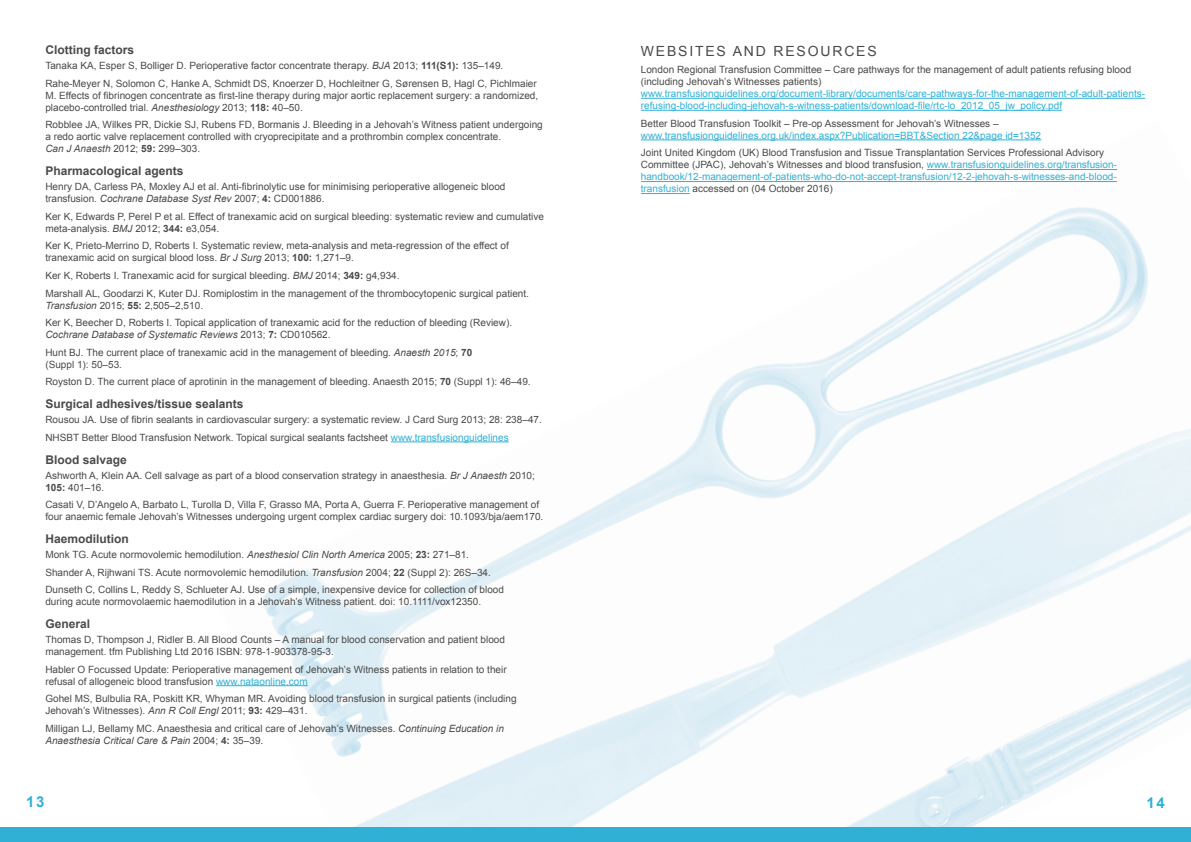
<style>
.page{position:relative;width:1191px;height:842px;background:#fff}
.page>*{position:absolute;margin:0;border:0;box-sizing:border-box;transform-origin:0 0}
._31_FOLIO_RIGHT{font:700 15px "Arial";color:#30b0d5}
._16_BODY_COPY_SUBHEA{font:14px "Arial";letter-spacing:.13em;color:#4a4a49}
._20_BODY_COPY_SUB_SU{font:700 12px "Arial";color:#4a4a49}
._22_REFERENCES_BODY{font:10px/12px "Arial";color:#4a4a49}
._22_REFERENCES_BODY-2{font:10px/12px "Arial";color:#30b0d5}
.s1{font-style:italic}
.s2{font-weight:700}
.s3{color:#30b0d5}
.s4{color:#4a4a49}
</style>
<div class="page">
<img style="left:216px;top:139px;width:975px;height:689px">
<div style="left:0;top:828px;width:595px;height:14px;background:#30b0d5"></div>
<div style="left:595px;top:828px;width:596px;height:14px;background:#30b0d5"></div>
<hr style="left:391px;top:441px;width:118px;height:1px;background:#30b0d5">
<hr style="left:216px;top:685px;width:92px;height:1px;background:#30b0d5">
<hr style="left:641px;top:98px;width:504px;height:1px;background:#30b0d5">
<hr style="left:641px;top:110px;width:421px;height:1px;background:#30b0d5">
<hr style="left:641px;top:140px;width:400px;height:1px;background:#30b0d5">
<hr style="left:926px;top:169px;width:191px;height:1px;background:#30b0d5">
<hr style="left:641px;top:181px;width:475px;height:1px;background:#30b0d5">
<hr style="left:641px;top:193px;width:49px;height:1px;background:#30b0d5">
<p class="_20_BODY_COPY_SUB_SU" style="left:45px;top:42px;width:90px">Clotting factors</p>
<p class="_22_REFERENCES_BODY" style="left:45px;top:60px;width:459px">Tanaka KA, Esper S, Bolliger D. Perioperative factor concentrate therapy. <span class="s1">BJA</span> 2013; <span class="s2">111(S1):</span> 135–149.</p>
<p class="_22_REFERENCES_BODY" style="left:45px;top:77px;width:494px">Rahe-Meyer N, Solomon C, Hanke A, Schmidt DS, Knoerzer D, Hochleitner G, Sørensen B, Hagl C, Pichlmaier<br>M. Effects of fibrinogen concentrate as first-line therapy during major aortic replacement surgery: a randomized, placebo-controlled trial. <span class="s1">Anesthesiology</span> 2013; <span class="s2">118:</span> 40–50.</p>
<p class="_22_REFERENCES_BODY" style="left:45px;top:119px;width:499px">Robblee JA, Wilkes PR, Dickie SJ, Rubens FD, Bormanis J. Bleeding in a Jehovah’s Witness patient undergoing a redo aortic valve replacement controlled with cryoprecipitate and a prothrombin complex concentrate.<br><span class="s1">Can J Anaesth</span> 2012; <span class="s2">59:</span> 299–303.</p>
<p class="_20_BODY_COPY_SUB_SU" style="left:45px;top:163px;width:140px">Pharmacological agents</p>
<p class="_22_REFERENCES_BODY" style="left:45px;top:181px;width:461px">Henry DA, Carless PA, Moxley AJ et al. Anti-fibrinolytic use for minimising perioperative allogeneic blood transfusion. <span class="s1">Cochrane Database Syst Rev</span> 2007; <span class="s2">4:</span> CD001886.</p>
<p class="_22_REFERENCES_BODY" style="left:45px;top:210px;width:500px">Ker K, Edwards P, Perel P et al. Effect of tranexamic acid on surgical bleeding: systematic review and cumulative meta-analysis. <span class="s1">BMJ</span> 2012; <span class="s2">344:</span> e3,054.</p>
<p class="_22_REFERENCES_BODY" style="left:45px;top:240px;width:465px">Ker K, Prieto-Merrino D, Roberts I. Systematic review, meta-analysis and meta-regression of the effect of tranexamic acid on surgical blood loss. <span class="s1">Br J Surg</span> 2013; <span class="s2">100:</span> 1,271–9.</p>
<p class="_22_REFERENCES_BODY" style="left:45px;top:269px;width:356px">Ker K, Roberts I. Tranexamic acid for surgical bleeding. <span class="s1">BMJ</span> 2014; <span class="s2">349:</span> g4,934.</p>
<p class="_22_REFERENCES_BODY" style="left:45px;top:287px;width:485px">Marshall AL, Goodarzi K, Kuter DJ. Romiplostim in the management of the thrombocytopenic surgical patient.<br><span class="s1">Transfusion</span> 2015; <span class="s2">55:</span> 2,505–2,510.</p>
<p class="_22_REFERENCES_BODY" style="left:45px;top:317px;width:468px">Ker K, Beecher D, Roberts I. Topical application of tranexamic acid for the reduction of bleeding (Review).<br><span class="s1">Cochrane Database of Systematic Reviews</span> 2013; <span class="s2">7:</span> CD010562.</p>
<p class="_22_REFERENCES_BODY" style="left:45px;top:346px;width:428px">Hunt BJ. The current place of tranexamic acid in the management of bleeding. <span class="s1">Anaesth 2015</span>; <span class="s2">70 </span>(Suppl 1): 50–53.</p>
<p class="_22_REFERENCES_BODY" style="left:45px;top:376px;width:487px">Royston D. The current place of aprotinin in the management of bleeding. Anaesth 2015; <span class="s2">70</span> (Suppl 1): 46–49.</p>
<p class="_20_BODY_COPY_SUB_SU" style="left:45px;top:396px;width:200px">Surgical adhesives/tissue sealants</p>
<p class="_22_REFERENCES_BODY" style="left:45px;top:414px;width:498px">Rousou JA. Use of fibrin sealants in cardiovascular surgery: a systematic review. J Card Surg 2013; 28: 238–47.</p>
<p class="_22_REFERENCES_BODY" style="left:45px;top:431px;width:465px">NHSBT Better Blood Transfusion Network. Topical surgical sealants factsheet <span class="s3">www.transfusionguidelines</span></p>
<p class="_20_BODY_COPY_SUB_SU" style="left:45px;top:452px;width:83px">Blood salvage</p>
<p class="_22_REFERENCES_BODY" style="left:45px;top:469px;width:491px">Ashworth A, Klein AA. Cell salvage as part of a blood conservation strategy in anaesthesia. <span class="s1">Br J Anaesth</span> 2010;<br><span class="s2">105:</span> 401–16.</p>
<p class="_22_REFERENCES_BODY" style="left:45px;top:499px;width:499px">Casati V, D’Angelo A, Barbato L, Turolla D, Villa F, Grasso MA, Porta A, Guerra F. Perioperative management of four anaemic female Jehovah’s Witnesses undergoing urgent complex cardiac surgery doi: 10.1093/bja/aem170.</p>
<p class="_20_BODY_COPY_SUB_SU" style="left:45px;top:531px;width:85px">Haemodilution</p>
<p class="_22_REFERENCES_BODY" style="left:45px;top:548px;width:425px">Monk TG. Acute normovolemic hemodilution. <span class="s1">Anesthesiol Clin North America</span> 2005; <span class="s2">23:</span> 271–81.</p>
<p class="_22_REFERENCES_BODY" style="left:45px;top:566px;width:447px">Shander A, Rijhwani TS. Acute normovolemic hemodilution. <span class="s1">Transfusion</span> 2004; <span class="s2">22</span> (Suppl 2): 26S–34.</p>
<p class="_22_REFERENCES_BODY" style="left:45px;top:584px;width:460px">Dunseth C, Collins L, Reddy S, Schlueter AJ. Use of a simple, inexpensive device for collection of blood during acute normovolaemic haemodilution in a Jehovah’s Witness patient. doi: 10.1111/vox12350.</p>
<p class="_20_BODY_COPY_SUB_SU" style="left:45px;top:616px;width:46px">General</p>
<p class="_22_REFERENCES_BODY" style="left:45px;top:634px;width:461px">Thomas D, Thompson J, Ridler B. All Blood Counts – A manual for blood conservation and patient blood management. tfm Publishing Ltd 2016 ISBN: 978-1-903378-95-3.</p>
<p class="_22_REFERENCES_BODY" style="left:45px;top:663px;width:463px">Habler O Focussed Update: Perioperative management of Jehovah’s Witness patients in relation to their refusal of allogeneic blood transfusion <span class="s3">www.nataonline.com</span></p>
<p class="_22_REFERENCES_BODY" style="left:45px;top:693px;width:473px">Gohel MS, Bulbulia RA, Poskitt KR, Whyman MR. Avoiding blood transfusion in surgical patients (including<br>Jehovah’s Witnesses). <span class="s1">Ann R Coll Engl</span> 2011; <span class="s2">93:</span> 429–431.</p>
<p class="_22_REFERENCES_BODY" style="left:45px;top:722px;width:460px">Milligan LJ, Bellamy MC. Anaesthesia and critical care of Jehovah’s Witnesses. <span class="s1">Continuing Education in<br>Anaesthesia Critical Care &amp; Pain</span> 2004; <span class="s2">4:</span> 35–39.</p>
<p class="_16_BODY_COPY_SUBHEA" style="left:641px;top:41px;width:237px">WEBSITES AND RESOURCES</p>
<p class="_22_REFERENCES_BODY-2" style="left:641px;top:64px;width:506px"><span class="s4">London Regional Transfusion Committee – Care pathways for the management of adult patients refusing blood (including Jehovah’s Witnesses patients) </span>www.transfusionguidelines.org/document-library/documents/care-pathways-for-the-management-of-adult-patients&shy;refusing-blood-including-jehovah-s-witness-patients/download-file/rtc-lo_2012_05_jw_policy.pdf</p>
<p class="_22_REFERENCES_BODY-2" style="left:641px;top:117px;width:402px"><span class="s4">Better Blood Transfusion Toolkit – Pre-op Assessment for Jehovah’s Witnesses – </span>www.transfusionguidelines.org.uk/index.aspx?Publication=BBT&amp;Section 22&amp;page id=1352</p>
<p class="_22_REFERENCES_BODY" style="left:641px;top:147px;width:477px">Joint United Kingdom (UK) Blood Transfusion and Tissue Transplantation Services Professional Advisory Committee (JPAC), Jehovah’s Witnesses and blood transfusion, <span class="s3">www.transfusionguidelines.org/transfusion&shy;handbook/12-management-of-patients-who-do-not-accept-transfusion/12-2-jehovah-s-witnesses-and-blood&shy;transfusion</span> accessed on (04 October 2016)</p>
<h1 class="_31_FOLIO_RIGHT" style="left:26px;top:792px;width:20px">13</h1>
<p class="_31_FOLIO_RIGHT" style="left:1146px;top:793px;width:20px">14</p>
</div>
